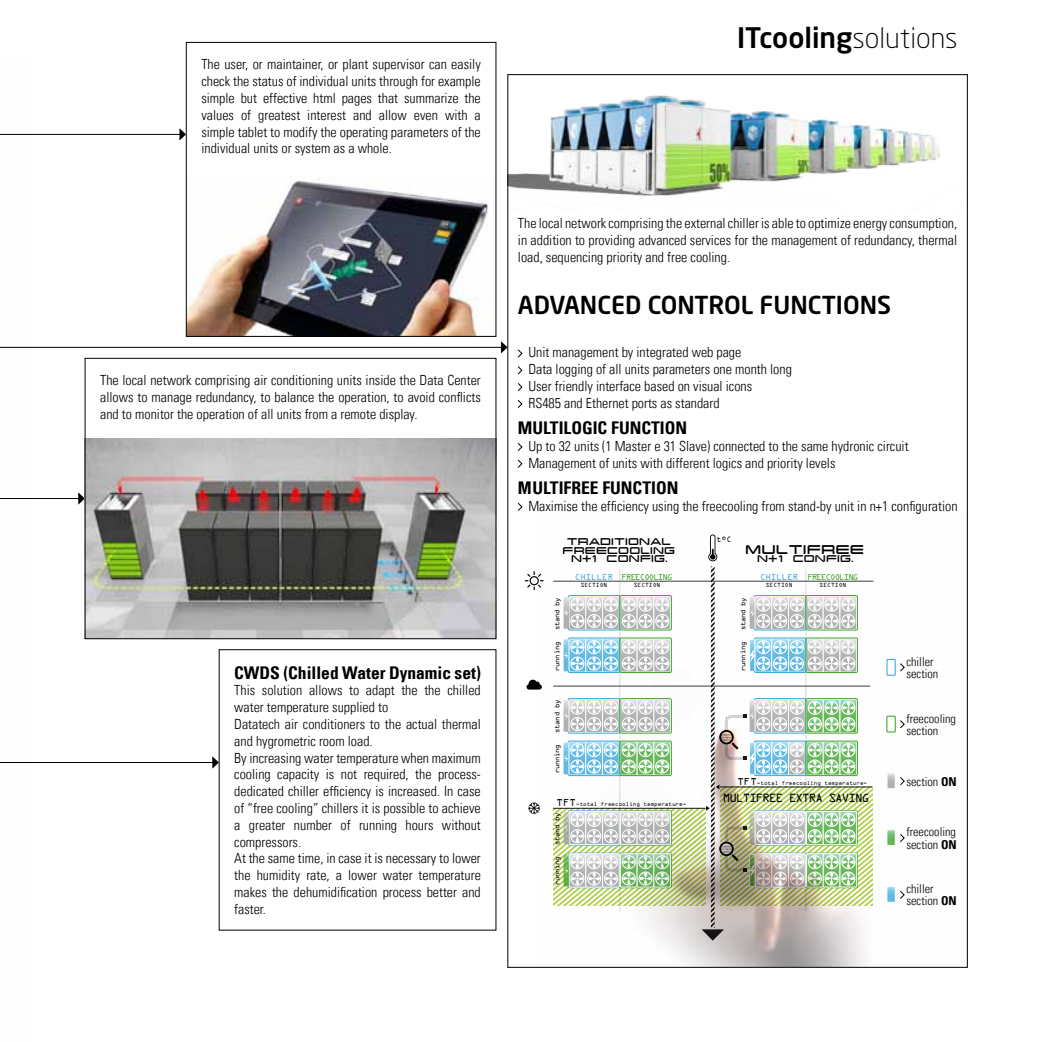
<style>
.page{position:relative;width:1042px;height:1042px;background:#fff}
.page>*{position:absolute;margin:0;border:0;box-sizing:border-box;transform-origin:0 0}
.t1{font:500 28px "Neo Sans Std";color:#000}
.t2{font:500 24.5px "Neo Sans Std";color:#000}
.t3{font:18.2px "P Cap Terminal";letter-spacing:.06em;color:#000}
.t4{font:700 condensed 17.5px "Univers LT";color:#000}
.t5{font:300 condensed 14px/16.8px "Univers LT";color:#000;text-align:justify}
.t6{font:14px "P Cap Terminal";letter-spacing:.06em;color:#000}
.t7{font:300 condensed 12.25px/12.2px "Univers LT";color:#000}
.t8{font:10.67px "OCRA Std";letter-spacing:-.1em;color:#000}
.t9{font:9.1px "OCRA Extended";letter-spacing:-.1em;color:#41a62a}
.t10{font:9.1px "OCRA Extended";color:#39a9dc}
.t11{font:8.22px "OCRA Extended";color:#000}
.t12{font:7.17px "OCRA Extended";letter-spacing:-.05em;color:#000}
.t13{font:6.3px "OCRA Extended";color:#000}
.t14{font:5.95px "OCRA Extended";color:#000}
.s1{font-weight:300}
.s2{font-family:"OCRA Std";font-size:9.1px}
.s3{font-weight:700}
</style>
<div class="page">
<hr style="left:0;top:762px;width:213px;height:1px;background:#000">
<svg style="left:212px;top:756px;width:7px;height:12px"></svg>
<hr style="left:0;top:347px;width:502px;height:1px;background:#000">
<svg style="left:501px;top:341px;width:6px;height:12px"></svg>
<hr style="left:0;top:134px;width:180px;height:1px;background:#000">
<svg style="left:179px;top:128px;width:7px;height:13px"></svg>
<hr style="left:0;top:498px;width:79px;height:1px;background:#000">
<svg style="left:78px;top:492px;width:7px;height:13px"></svg>
<img style="left:188px;top:181px;width:301px;height:154px">
<div style="left:186px;top:42px;width:310px;height:295px;border:1px solid #000"></div>
<img style="left:509px;top:95px;width:431px;height:101px">
<svg style="left:517px;top:349px;width:5px;height:9px"></svg>
<svg style="left:517px;top:366px;width:5px;height:9px"></svg>
<svg style="left:517px;top:383px;width:5px;height:8px"></svg>
<svg style="left:517px;top:400px;width:5px;height:8px"></svg>
<svg style="left:517px;top:443px;width:5px;height:8px"></svg>
<svg style="left:517px;top:459px;width:5px;height:9px"></svg>
<svg style="left:517px;top:502px;width:5px;height:9px"></svg>
<svg style="left:528px;top:802px;width:12px;height:12px"></svg>
<svg style="left:526px;top:680px;width:15px;height:9px"></svg>
<svg style="left:525px;top:571px;width:16px;height:19px"></svg>
<img style="left:541px;top:534px;width:360px;height:431px">
<img style="left:87px;top:439px;width:407px;height:198px">
<div style="left:85px;top:358px;width:411px;height:281px;border:1px solid #000"></div>
<svg style="left:887px;top:886px;width:18px;height:16px"></svg>
<svg style="left:887px;top:829px;width:18px;height:16px"></svg>
<svg style="left:887px;top:773px;width:18px;height:16px"></svg>
<svg style="left:900px;top:720px;width:5px;height:8px"></svg>
<svg style="left:900px;top:663px;width:5px;height:9px"></svg>
<p class="t5" style="left:201px;top:56px;width:281px">The user, or maintainer, or plant supervisor can easily check the status of individual units through for example simple but effective html pages that summarize the values of greatest interest and allow even with a simple tablet to modify the operating parameters of the individual units or system as a whole.</p>
<p class="t5" style="left:100px;top:372px;width:382px">The local network comprising air conditioning units inside the Data Center allows to manage redundancy, to balance the operation, to avoid conflicts and to monitor the operation of all units from a remote display.</p>
<p class="t4" style="left:234px;top:661px;width:248px">CWDS (Chilled Water Dynamic set)</p>
<p class="t5" style="left:234px;top:682px;width:248px;text-align:left">This solution allows to adapt the the chilled water temperature supplied to<br>Datatech air conditioners to the actual thermal and hygrometric room load.<br>By increasing water temperature when maximum cooling capacity is not required, the process&shy;dedicated chiller efficiency is increased. In case of “free cooling” chillers it is possible to achieve a greater number of running hours without compressors.<br>At the same time, in case it is necessary to lower the humidity rate, a lower water temperature makes the dehumidification process better and faster.</p>
<h1 class="t1" style="left:737px;top:20px;width:222px">ITcooling<span class="s1">solutions</span></h1>
<p class="t5" style="left:518px;top:215px;width:441px">The local network comprising the external chiller is able to optimize energy consumption, in addition to providing advanced services for the management of redundancy, thermal load, sequencing priority and free cooling.</p>
<h2 class="t2" style="left:518px;top:290px;width:375px">ADVANCED CONTROL FUNCTIONS</h2>
<p class="t5" style="left:528px;top:344px;width:265px;text-align:left">Unit management by integrated web page<br>Data logging of all units parameters one month long User friendly interface based on visual icons<br>RS485 and Ethernet ports as standard</p>
<p class="t4" style="left:518px;top:417px;width:171px">MULTILOGIC FUNCTION</p>
<p class="t5" style="left:528px;top:437px;width:382px">Up to 32 units (1 Master e 31 Slave) connected to the same hydronic circuit<br>Management of units with different logics and priority levels</p>
<p class="t4" style="left:518px;top:477px;width:162px">MULTIFREE FUNCTION</p>
<p class="t5" style="left:528px;top:497px;width:431px">Maximise the efficiency using the freecooling from stand-by unit in n+1 configuration</p>
<p class="t11" style="left:716px;top:535px;width:16px">t°C</p>
<p class="t6" style="left:567px;top:532px;width:105px">TRADITIONAL</p>
<p class="t6" style="left:563px;top:541px;width:113px">FREECOOLING</p>
<p class="t6" style="left:572px;top:549px;width:98px">N+1 CONFIG.</p>
<p class="t6" style="left:758px;top:549px;width:98px">N+1 CONFIG.</p>
<h3 class="t3" style="left:746px;top:538px;width:120px">MULTIFREE</h3>
<p class="t12" style="left:553px;top:630px;width:34px;rotate:-90deg">stand by</p>
<p class="t12" style="left:553px;top:670px;width:30px;rotate:-90deg">running</p>
<p class="t12" style="left:553px;top:732px;width:34px;rotate:-90deg">stand by</p>
<p class="t12" style="left:553px;top:773px;width:30px;rotate:-90deg">running</p>
<p class="t10" style="left:575px;top:572px;width:40px">CHILLER</p>
<p class="t13" style="left:581px;top:581px;width:28px">SECTION</p>
<p class="t9" style="left:621px;top:572px;width:52px">FREECOOLING</p>
<p class="t13" style="left:634px;top:581px;width:28px">SECTION</p>
<p class="t14" style="left:556px;top:801px;width:131px"><span class="s2">TFT</span>-total freecooling temperature-</p>
<p class="t12" style="left:553px;top:844px;width:34px;rotate:-90deg">stand by</p>
<p class="t12" style="left:553px;top:885px;width:30px;rotate:-90deg">running</p>
<p class="t12" style="left:739px;top:630px;width:34px;rotate:-90deg">stand by</p>
<p class="t12" style="left:739px;top:670px;width:30px;rotate:-90deg">running</p>
<p class="t10" style="left:760px;top:572px;width:40px">CHILLER</p>
<p class="t13" style="left:766px;top:581px;width:28px">SECTION</p>
<p class="t9" style="left:807px;top:572px;width:52px">FREECOOLING</p>
<p class="t13" style="left:819px;top:581px;width:28px">SECTION</p>
<p class="t14" style="left:737px;top:779px;width:131px"><span class="s2">TFT</span>-total freecooling temperature-</p>
<p class="t8" style="left:723px;top:793px;width:148px">MULTIFREE EXTRA SAVING</p>
<p class="t7" style="left:906px;top:655px;width:33px">chiller section</p>
<p class="t7" style="left:906px;top:712px;width:51px">freecooling section</p>
<p class="t7" style="left:906px;top:775px;width:52px">section <span class="s3">ON</span></p>
<p class="t7" style="left:906px;top:826px;width:52px">freecooling section <span class="s3">ON</span></p>
<p class="t7" style="left:906px;top:883px;width:52px">chiller section <span class="s3">ON</span></p>
</div>
